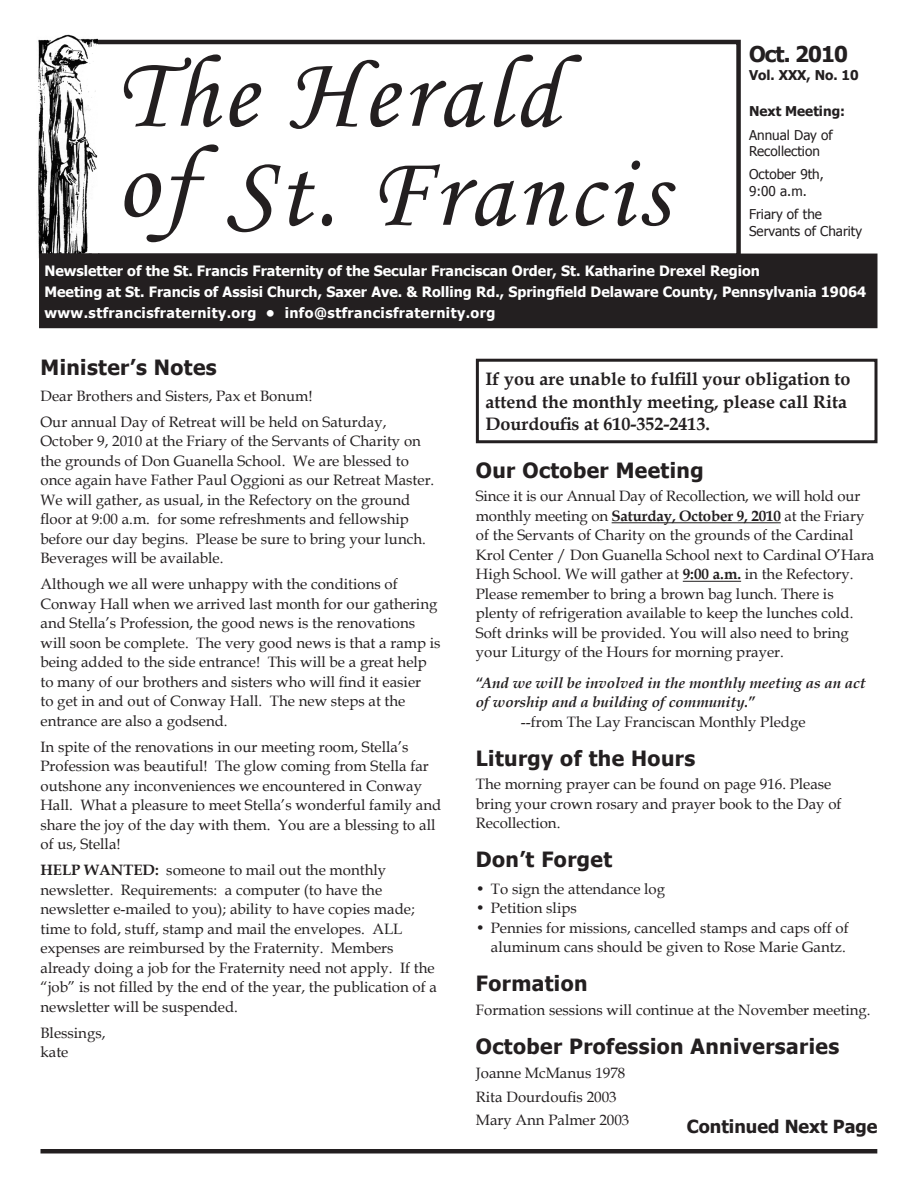
<style>
.page{position:relative;width:918px;height:1188px;background:#fff}
.page>*{position:absolute;margin:0;border:0;box-sizing:border-box;transform-origin:0 0}
.t1{font:103.5px/99px "Monotype Corsiva";letter-spacing:.04em;color:#231f20}
.t2{font:700 21.75px "Tahoma";letter-spacing:-.04em;color:#231f20}
.Article_Title{font:700 21px "Tahoma";letter-spacing:.02em;color:#231f20}
.Text{font:700 18px/22.5px "Book Antiqua";color:#231f20}
.t3{font:700 18px "Tahoma";color:#231f20}
.Text-2{font:15px/19.5px "Book Antiqua";color:#231f20}
.Text_after_header{font:15px/19.5px "Book Antiqua";color:#231f20}
.Bullets{font:15px/19.5px "Book Antiqua";color:#231f20;text-align:right}
.Text-3{font:italic 700 15px "Book Antiqua";color:#231f20}
.t4{font:700 14.25px/21px "Tahoma";color:#fff}
.t5{font:700 14.25px "Tahoma";letter-spacing:.03em;color:#fff}
.t6{font:13.5px/16.5px "Tahoma";color:#231f20}
.t7{font:700 13.5px "Tahoma";color:#231f20}
.s1{font-weight:700}
.s2{font-style:normal}
</style>
<div class="page">
<div style="left:39px;top:40px;width:702px;height:218px;border:4px solid #231f20"></div>
<img style="left:38px;top:34px;width:60px;height:224px">
<div style="left:40px;top:254px;width:837px;height:73px;background:#231f20"></div>
<div style="left:39px;top:254px;width:839px;height:74px;border:2px solid #231f20"></div>
<div style="left:40px;top:1149px;width:837px;height:5px;background:#231f20"></div>
<hr style="left:612px;top:522px;width:169px;height:1px;background:#231f20">
<hr style="left:683px;top:581px;width:58px;height:1px;background:#231f20">
<div style="left:476px;top:359px;width:402px;height:84px;border:3px solid #231f20"></div>
<p class="t2" style="left:749px;top:38px;width:100px">Oct. 2010</p>
<p class="t7" style="left:749px;top:65px;width:111px">Vol. XXX, No. 10</p>
<p class="t7" style="left:749px;top:102px;width:97px">Next Meeting:</p>
<p class="t6" style="left:749px;top:126px;width:85px">Annual Day of<br>Recollection</p>
<p class="t6" style="left:749px;top:166px;width:76px">October 9th,<br>9:00 a.m.</p>
<p class="t6" style="left:749px;top:205px;width:115px">Friary of the<br>Servants of Charity</p>
<p class="t1" style="left:116px;top:45px;width:554px">The Herald<br>of St. Francis</p>
<p class="t4" style="left:44px;top:259px;width:823px">Newsletter of the St. Francis Fraternity of the Secular Franciscan Order, St. Katharine Drexel Region<br>Meeting at St. Francis of Assisi Church, Saxer Ave. &amp; Rolling Rd., Springfield Delaware County, Pennsylvania 19064</p>
<p class="t5" style="left:44px;top:302px;width:452px">www.stfrancisfraternity.org • info@stfrancisfraternity.org</p>
<p class="Article_Title" style="left:40px;top:352px;width:178px">Minister’s Notes</p>
<p class="Text-2" style="left:40px;top:386px;width:274px">Dear Brothers and Sisters, Pax et Bonum!</p>
<p class="Text-2" style="left:40px;top:412px;width:395px">Our annual Day of Retreat will be held on Saturday, October 9, 2010 at the Friary of the Servants of Charity on the grounds of Don Guanella School. We are blessed to once again have Father Paul Oggioni as our Retreat Master.<br>We will gather, as usual, in the Refectory on the ground floor at 9:00 a.m. for some refreshments and fellowship before our day begins. Please be sure to bring your lunch.<br>Beverages will be available.</p>
<p class="Text-2" style="left:40px;top:574px;width:402px">Although we all were unhappy with the conditions of Conway Hall when we arrived last month for our gathering and Stella’s Profession, the good news is the renovations will soon be complete. The very good news is that a ramp is being added to the side entrance! This will be a great help to many of our brothers and sisters who will find it easier<br>to get in and out of Conway Hall. The new steps at the entrance are also a godsend.</p>
<p class="Text-2" style="left:40px;top:737px;width:402px">In spite of the renovations in our meeting room, Stella’s Profession was beautiful! The glow coming from Stella far outshone any inconveniences we encountered in Conway Hall. What a pleasure to meet Stella’s wonderful family and share the joy of the day with them. You are a blessing to all of us, Stella!</p>
<p class="Text-2" style="left:40px;top:860px;width:398px"><span class="s1">HELP WANTED:</span> someone to mail out the monthly newsletter. Requirements: a computer (to have the newsletter e-mailed to you); ability to have copies made; time to fold, stuff, stamp and mail the envelopes. ALL expenses are reimbursed by the Fraternity. Members already doing a job for the Fraternity need not apply. If the “job” is not filled by the end of the year, the publication of a newsletter will be suspended.</p>
<p class="Text-2" style="left:40px;top:1022px;width:66px">Blessings, kate</p>
<p class="Text" style="left:486px;top:368px;width:367px">If you are unable to fulfill your obligation to attend the monthly meeting, please call Rita<br>Dourdoufis at 610-352-2413.</p>
<p class="Article_Title" style="left:476px;top:455px;width:229px">Our October Meeting</p>
<p class="Text_after_header" style="left:476px;top:486px;width:400px">Since it is our Annual Day of Recollection, we will hold our monthly meeting on <span class="s1">Saturday, October 9, 2010</span> at the Friary of the Servants of Charity on the grounds of the Cardinal Krol Center / Don Guanella School next to Cardinal O’Hara High School. We will gather at <span class="s1">9:00 a.m.</span> in the Refectory.<br>Please remember to bring a brown bag lunch. There is plenty of refrigeration available to keep the lunches cold.<br>Soft drinks will be provided. You will also need to bring your Liturgy of the Hours for morning prayer.</p>
<p class="Text-3" style="left:476px;top:672px;width:391px"><span class="s2">“</span>And we will be involved in the monthly meeting as an act</p>
<p class="Text-3" style="left:476px;top:692px;width:282px">of worship and a building of community.<span class="s2">”</span></p>
<p class="Text-2" style="left:521px;top:711px;width:286px">--from The Lay Franciscan Monthly Pledge</p>
<p class="Article_Title" style="left:476px;top:743px;width:221px">Liturgy of the Hours</p>
<p class="Text_after_header" style="left:476px;top:774px;width:367px">The morning prayer can be found on page 916. Please bring your crown rosary and prayer book to the Day of<br>Recollection.</p>
<p class="Article_Title" style="left:476px;top:845px;width:138px">Don’t Forget</p>
<p class="Bullets" style="left:476px;top:879px;width:191px">• To sign the attendance log</p>
<p class="Bullets" style="left:476px;top:898px;width:102px">• Petition slips</p>
<p class="Bullets" style="left:476px;top:918px;width:374px">• Pennies for missions, cancelled stamps and caps off of aluminum cans should be given to Rose Marie Gantz.</p>
<p class="Article_Title" style="left:476px;top:969px;width:113px">Formation</p>
<p class="Text_after_header" style="left:476px;top:1000px;width:396px">Formation sessions will continue at the November meeting.</p>
<p class="Article_Title" style="left:476px;top:1032px;width:365px">October Profession Anniversaries</p>
<p class="Text_after_header" style="left:476px;top:1063px;width:151px">Joanne McManus 1978</p>
<p class="Text_after_header" style="left:476px;top:1086px;width:142px">Rita Dourdoufis 2003</p>
<p class="Text_after_header" style="left:476px;top:1110px;width:155px">Mary Ann Palmer 2003</p>
<p class="t3" style="left:687px;top:1114px;width:192px">Continued Next Page</p>
</div>
